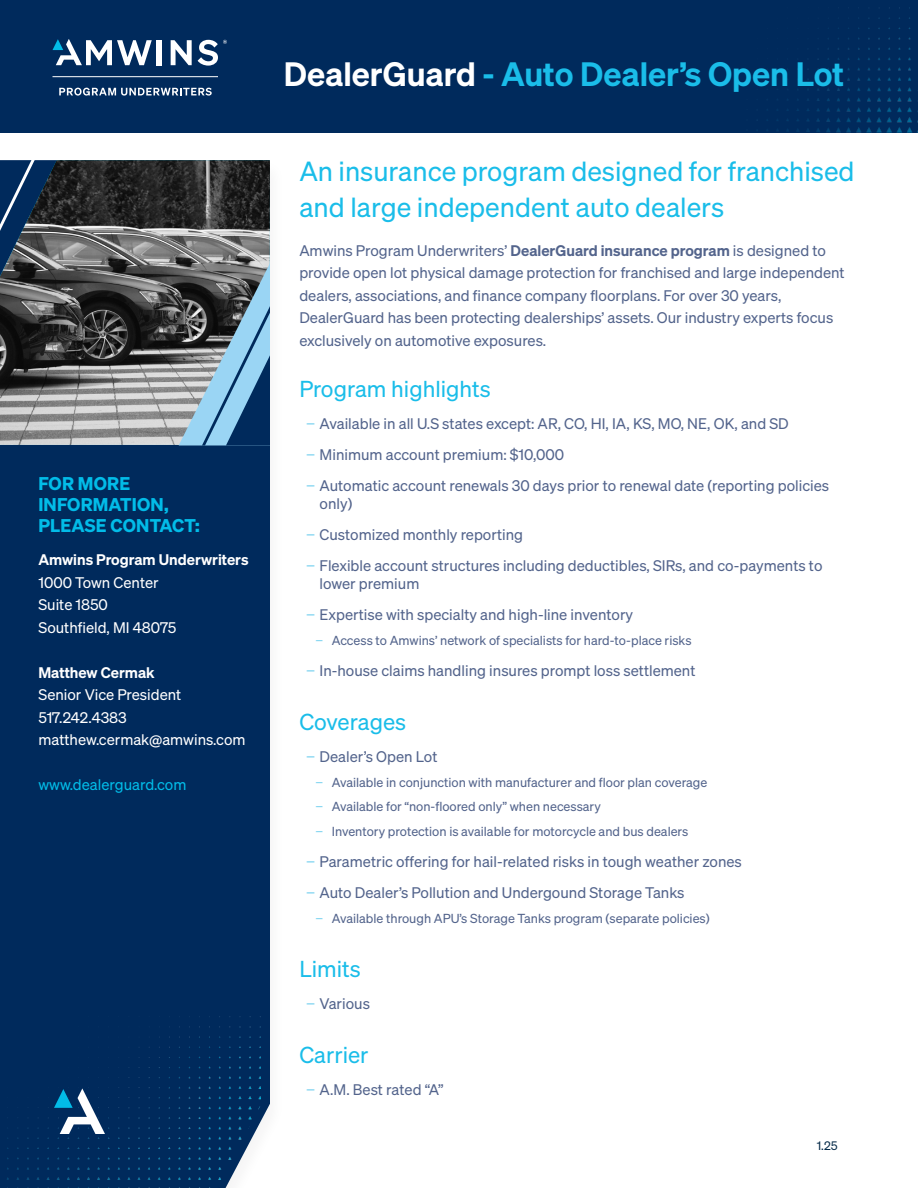
<style>
.page{position:relative;width:918px;height:1188px;background:#fff}
.page>*{position:absolute;margin:0;border:0;box-sizing:border-box;transform-origin:0 0}
.t1{font:600 33px "Sohne";color:#1abde9}
.t2{font:27px/36px "Sohne Buch";color:#1abde9}
.t3{font:22.5px "Sohne Buch";color:#1abde9}
.New_H3{font:18px/21px "Sohne Dreiviertelfett";letter-spacing:.01em;color:#02bce8}
.t4{font:15px/22.5px "Sohne Buch";color:#53648c}
.t5{font:15px "Sohne Buch";color:#fff}
.t6{font:600 15px "Sohne";color:#fff}
.t7{font:15px "Sohne Buch";color:#02bce8}
.t8{font:12.75px "Sohne Buch";color:#53648c}
.t9{font:12px "Sohne Buch";color:#052a48}
.s1{color:#fff}
.s2{font-family:"Sohne";font-weight:600}
.s3{color:#7ed3f0}
</style>
<div class="page">
<div style="left:0;top:445px;width:270px;height:676px;background:#002a5c"></div>
<div style="left:0;top:1009px;width:261px;height:179px;background:#002a5c"></div>
<svg style="left:54px;top:1088px;width:51px;height:46px"></svg>
<img style="left:0;top:160px;width:270px;height:285px">
<svg style="left:179px;top:263px;width:91px;height:183px;background:#698597"></svg>
<div style="left:0;top:0;width:918px;height:132px;background:#002a5c"></div>
<img style="left:757px;top:7px;width:161px;height:125px">
<svg style="left:0;top:160px;width:44px;height:71px;background:#1c3d63"></svg>
<div style="left:157px;top:40px;width:5px;height:25px;background:#fff"></div>
<svg style="left:171px;top:40px;width:21px;height:25px"></svg>
<svg style="left:52px;top:39px;width:100px;height:26px"></svg>
<hr style="left:53px;top:76px;width:165px;height:1px;background:#fff">
<svg style="left:59px;top:88px;width:153px;height:8px"></svg>
<svg style="left:198px;top:40px;width:29px;height:26px"></svg>
<p class="New_H3" style="left:38px;top:472px;width:163px">FOR MORE<br>INFORMATION,<br>PLEASE CONTACT:</p>
<p class="t6" style="left:38px;top:550px;width:212px">Amwins Program Underwriters</p>
<p class="t5" style="left:38px;top:573px;width:122px">1000 Town Center</p>
<p class="t5" style="left:38px;top:596px;width:71px">Suite 1850</p>
<p class="t5" style="left:38px;top:618px;width:140px">Southfield, MI 48075</p>
<p class="t6" style="left:38px;top:663px;width:118px">Matthew Cermak</p>
<p class="t5" style="left:38px;top:686px;width:144px">Senior Vice President</p>
<p class="t5" style="left:38px;top:708px;width:90px">517.242.4383</p>
<p class="t5" style="left:38px;top:731px;width:209px">matthew.cermak@amwins.com</p>
<p class="t7" style="left:38px;top:776px;width:150px">www.dealerguard.com</p>
<h1 class="t1" style="left:284px;top:54px;width:562px"><span class="s1">DealerGuard</span> - Auto Dealer’s Open Lot</h1>
<h2 class="t2" style="left:299px;top:153px;width:557px">An insurance program designed for franchised and large independent auto dealers</h2>
<p class="t4" style="left:299px;top:239px;width:547px">Amwins Program Underwriters’ <span class="s2">DealerGuard insurance program</span> is designed to provide open lot physical damage protection for franchised and large independent dealers, associations, and finance company floorplans. For over 30 years, DealerGuard has been protecting dealerships’ assets. Our industry experts focus exclusively on automotive exposures.</p>
<p class="t3" style="left:299px;top:376px;width:193px">Program highlights</p>
<p class="t4" style="left:306px;top:412px;width:484px"><span class="s3">−</span> Available in all U.S states except: AR, CO, HI, IA, KS, MO, NE, OK, and SD</p>
<p class="t4" style="left:306px;top:443px;width:259px"><span class="s3">−</span> Minimum account premium: $10,000</p>
<p class="t4" style="left:320px;top:476px;width:511px;line-height:18px;text-indent:-14px"><span class="s3">−</span> Automatic account renewals 30 days prior to renewal date (reporting policies only)</p>
<p class="t4" style="left:306px;top:523px;width:218px"><span class="s3">−</span> Customized monthly reporting</p>
<p class="t4" style="left:320px;top:556px;width:504px;line-height:18px;text-indent:-14px"><span class="s3">−</span> Flexible account structures including deductibles, SIRs, and co-payments to lower premium</p>
<p class="t4" style="left:306px;top:603px;width:329px"><span class="s3">−</span> Expertise with specialty and high-line inventory</p>
<p class="t8" style="left:316px;top:632px;width:377px"><span class="s3">−</span> Access to Amwins’ network of specialists for hard-to-place risks</p>
<p class="t4" style="left:306px;top:659px;width:391px"><span class="s3">−</span> In-house claims handling insures prompt loss settlement</p>
<p class="t3" style="left:299px;top:709px;width:108px">Coverages</p>
<p class="t4" style="left:306px;top:745px;width:133px"><span class="s3">−</span> Dealer’s Open Lot</p>
<p class="t8" style="left:316px;top:774px;width:393px"><span class="s3">−</span> Available in conjunction with manufacturer and floor plan coverage</p>
<p class="t8" style="left:316px;top:799px;width:287px"><span class="s3">−</span> Available for “non-floored only” when necessary</p>
<p class="t8" style="left:316px;top:824px;width:374px"><span class="s3">−</span> Inventory protection is available for motorcycle and bus dealers</p>
<p class="t4" style="left:306px;top:850px;width:437px"><span class="s3">−</span> Parametric offering for hail-related risks in tough weather zones</p>
<p class="t4" style="left:306px;top:881px;width:380px"><span class="s3">−</span> Auto Dealer’s Pollution and Undergound Storage Tanks</p>
<p class="t8" style="left:316px;top:911px;width:396px"><span class="s3">−</span> Available through APU’s Storage Tanks program (separate policies)</p>
<p class="t3" style="left:299px;top:956px;width:63px">Limits</p>
<p class="t4" style="left:306px;top:992px;width:65px"><span class="s3">−</span> Various</p>
<p class="t3" style="left:299px;top:1042px;width:71px">Carrier</p>
<p class="t4" style="left:306px;top:1078px;width:139px"><span class="s3">−</span> A.M. Best rated “A”</p>
<p class="t9" style="left:817px;top:1138px;width:22px">1.25</p>
</div>
